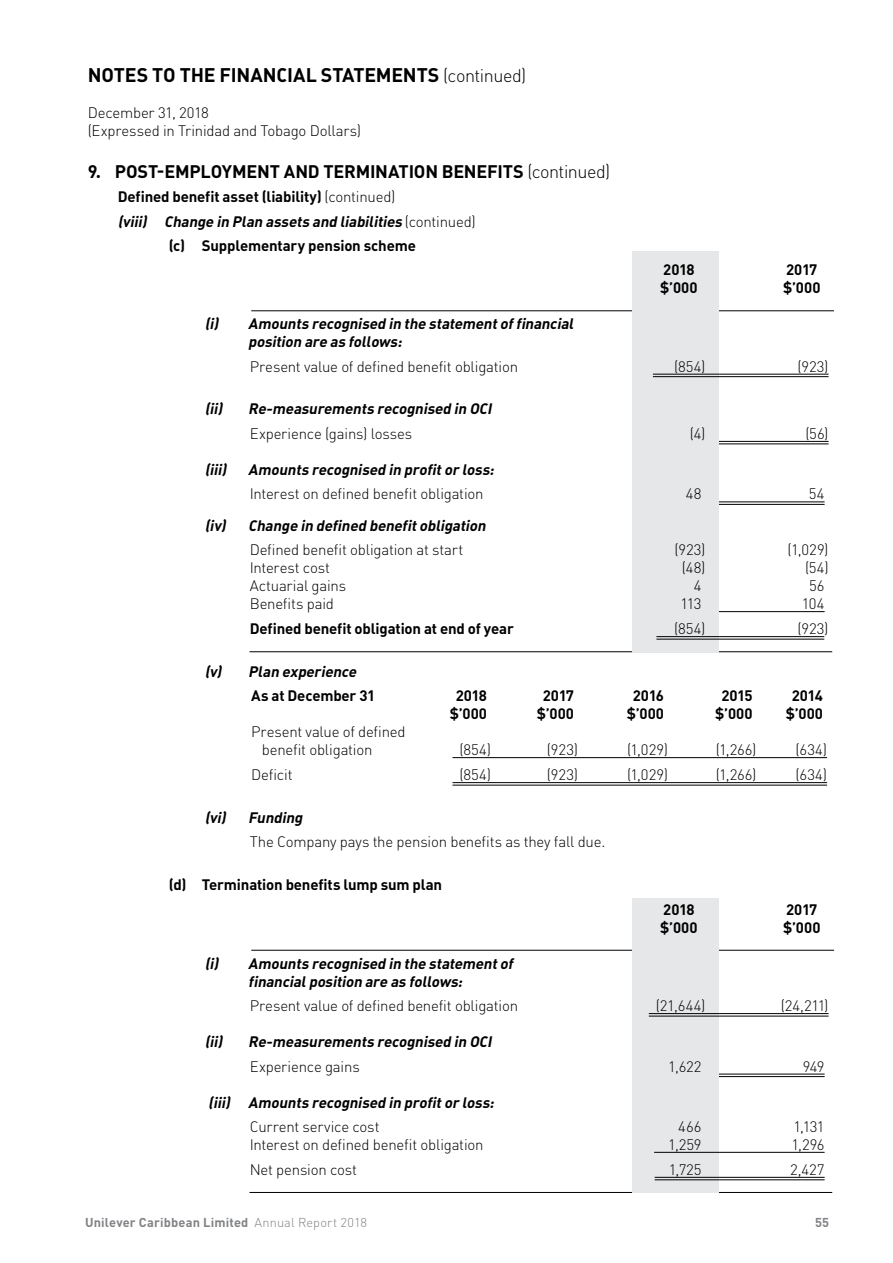
<style>
.page{position:relative;width:893px;height:1263px;background:#fff}
.page>*{position:absolute;margin:0;border:0;box-sizing:border-box;transform-origin:0 0}
.t1{font:700 19.5px "DIN Pro";letter-spacing:-.01em;color:#000}
.t2{font:700 18px "DIN Pro";letter-spacing:-.01em;color:#000}
.t3{font:300 15px/18px "DIN Pro";letter-spacing:-.01em;color:#000}
.t4{font:italic 700 15px/24.5px "DIN Pro";color:#000}
.t5{font:700 15px/18px "DIN Pro";letter-spacing:-.01em;color:#000;text-align:center}
.t6{font:700 12.75px "DIN Pro";letter-spacing:.015em;color:#808285}
.s1{font-weight:300;font-size:18px}
.s2{font-weight:300}
.s3{font-weight:300;font-style:normal}
.s4{font-weight:700;font-style:italic}
.s5{font-style:normal}
</style>
<div class="page">
<hr style="left:249px;top:1192px;width:583px;height:1px;background:#000">
<hr style="left:251px;top:950px;width:583px;height:1px;background:#000">
<hr style="left:249px;top:651px;width:583px;height:1px;background:#000">
<hr style="left:251px;top:310px;width:583px;height:1px;background:#000">
<hr style="left:651px;top:1076px;width:174px;height:1px;background:#000">
<hr style="left:651px;top:1074px;width:174px;height:1px;background:#000">
<hr style="left:452px;top:785px;width:375px;height:1px;background:#000">
<hr style="left:452px;top:782px;width:375px;height:1px;background:#000">
<hr style="left:452px;top:757px;width:375px;height:1px;background:#000">
<hr style="left:656px;top:611px;width:169px;height:1px;background:#000">
<hr style="left:654px;top:504px;width:171px;height:1px;background:#000">
<hr style="left:654px;top:502px;width:171px;height:1px;background:#000">
<hr style="left:655px;top:444px;width:174px;height:1px;background:#000">
<hr style="left:655px;top:441px;width:174px;height:1px;background:#000">
<div style="left:633px;top:898px;width:86px;height:294px;background:#e6e7e8"></div>
<div style="left:633px;top:251px;width:86px;height:402px;background:#e6e7e8"></div>
<hr style="left:653px;top:374px;width:176px;height:1px;background:#000">
<hr style="left:653px;top:376px;width:176px;height:1px;background:#000">
<hr style="left:656px;top:636px;width:168px;height:1px;background:#000">
<hr style="left:656px;top:639px;width:168px;height:1px;background:#000">
<hr style="left:649px;top:1013px;width:180px;height:1px;background:#000">
<hr style="left:649px;top:1016px;width:180px;height:1px;background:#000">
<hr style="left:654px;top:1152px;width:171px;height:1px;background:#000">
<hr style="left:655px;top:1177px;width:170px;height:1px;background:#000">
<hr style="left:655px;top:1179px;width:170px;height:1px;background:#000">
<h1 class="t1" style="left:88px;top:59px;width:440px">NOTES TO THE FINANCIAL STATEMENTS <span class="s1">(continued)</span></h1>
<p class="t3" style="left:88px;top:103px;width:275px">December 31, 2018<br>(Expressed in Trinidad and Tobago Dollars)</p>
<p class="t2" style="left:88px;top:156px;width:15px">9.</p>
<p class="t2" style="left:115px;top:156px;width:497px">POST-EMPLOYMENT AND TERMINATION BENEFITS <span class="s2">(continued)</span></p>
<p class="t5" style="left:118px;top:186px;width:279px">Defined benefit asset (liability) <span class="s2">(continued)</span></p>
<p class="t4" style="left:118px;top:207px;width:359px">(viii) Change in Plan assetsand liabilities<span class="s3">( c o n t i n u e d )</span></p>
<p class="t5" style="left:169px;top:234px;width:249px">(c) Supplementary pension scheme</p>
<p class="t4" style="left:248px;top:313px;width:330px;line-height:18px;text-indent:-44px">(i) Amountsrecognised in the statementoffinancial position are asfollows:</p>
<p class="t3" style="left:250px;top:356px;width:270px">Present value of defined benefit obligation</p>
<p class="t4" style="left:205px;top:395px;width:23px">(ii)</p>
<p class="t4" style="left:205px;top:455px;width:27px">(iii)</p>
<p class="t4" style="left:205px;top:511px;width:26px">(iv)</p>
<p class="t4" style="left:248px;top:395px;width:249px">Re-measurementsrecognised in OCI<br><span class="s3">Experience (gains) losses</span></p>
<p class="t3" style="left:248px;top:456px;width:251px;line-height:24.5px"><span class="s4">Amountsrecognised in profitorloss:<br></span>Interest on defined benefit obligation</p>
<p class="t4" style="left:248px;top:511px;width:243px">Change in defined benefitobligation<br><span class="s3">Defined benefit obligation at start</span></p>
<p class="t3" style="left:250px;top:558px;width:98px">Interest cost<br>Actuarial gains<br>Benefits paid</p>
<p class="t5" style="left:250px;top:618px;width:266px">Defined benefit obligation at end of year</p>
<p class="t4" style="left:205px;top:657px;width:22px">(v)</p>
<p class="t4" style="left:248px;top:657px;width:128px">Plan experience<br><span class="s5">As at December 31</span></p>
<p class="t3" style="left:262px;top:722px;width:145px;text-indent:-11px">Present value of defined benefit obligation</p>
<p class="t3" style="left:251px;top:764px;width:43px">Deficit</p>
<p class="t5" style="left:450px;top:685px;width:39px">2018 $’000</p>
<p class="t3" style="left:459px;top:736px;width:33px;line-height:24.8px">(854) (854)</p>
<p class="t5" style="left:537px;top:685px;width:39px">2017 $’000</p>
<p class="t3" style="left:547px;top:736px;width:33px;line-height:24.8px">(923) (923)</p>
<p class="t4" style="left:205px;top:803px;width:26px">(vi)</p>
<p class="t3" style="left:248px;top:804px;width:359px;line-height:24.5px"><span class="s4">Funding<br></span>The Company pays the pension benefits as they fall due.</p>
<p class="t5" style="left:169px;top:874px;width:19px">(d)</p>
<p class="t5" style="left:202px;top:874px;width:242px">Termination benefits lump sum plan</p>
<p class="t4" style="left:205px;top:952px;width:313px;line-height:18px;text-align:center">(i) Amountsrecognised in the statementof financialposition are asfollows:</p>
<p class="t3" style="left:250px;top:995px;width:270px">Present value of defined benefit obligation</p>
<p class="t4" style="left:205px;top:1028px;width:23px">(ii)</p>
<p class="t4" style="left:248px;top:1028px;width:249px">Re-measurementsrecognised in OCI<br><span class="s3">Experience gains</span></p>
<p class="t4" style="left:250px;top:1088px;width:250px;text-indent:-41px">(iii) Amountsrecognised in profitorloss:<br><span class="s3">Current service cost</span></p>
<p class="t3" style="left:250px;top:1131px;width:235px;line-height:24.8px">Interest on defined benefit obligation<br>Net pension cost</p>
<p class="t5" style="left:660px;top:259px;width:39px;text-align:left">2018 $’000</p>
<p class="t3" style="left:674px;top:356px;width:33px">(854)</p>
<p class="t3" style="left:690px;top:423px;width:17px">(4)</p>
<p class="t3" style="left:686px;top:484px;width:17px">48</p>
<p class="t3" style="left:674px;top:540px;width:33px;text-align:right">(923) (48)<br>4<br>113</p>
<p class="t3" style="left:674px;top:618px;width:33px">(854)</p>
<p class="t5" style="left:627px;top:685px;width:39px">2016 $’000</p>
<p class="t3" style="left:627px;top:736px;width:42px;line-height:24.8px">(1,029) (1,029)</p>
<p class="t5" style="left:715px;top:685px;width:39px">2015 $’000</p>
<p class="t3" style="left:716px;top:736px;width:42px;line-height:24.8px">(1,266) (1,266)</p>
<p class="t5" style="left:660px;top:898px;width:39px;text-align:left">2018 $’000</p>
<p class="t3" style="left:656px;top:995px;width:51px">(21,644)</p>
<p class="t3" style="left:668px;top:1056px;width:35px">1,622</p>
<p class="t3" style="left:668px;top:1116px;width:35px;text-align:right">466<br>1,259</p>
<p class="t3" style="left:669px;top:1159px;width:34px">1,725</p>
<p class="t5" style="left:783px;top:259px;width:39px;text-align:left">2017 $’000</p>
<p class="t3" style="left:797px;top:356px;width:33px">(923)</p>
<p class="t3" style="left:805px;top:423px;width:25px">(56)</p>
<p class="t3" style="left:809px;top:484px;width:17px">54</p>
<p class="t3" style="left:788px;top:540px;width:42px;text-align:right">(1,029) (54)<br>56<br>104</p>
<p class="t3" style="left:797px;top:618px;width:33px">(923)</p>
<p class="t5" style="left:786px;top:685px;width:39px">2014 $’000</p>
<p class="t3" style="left:795px;top:736px;width:33px;line-height:24.8px">(634) (634)</p>
<p class="t5" style="left:783px;top:898px;width:39px;text-align:left">2017 $’000</p>
<p class="t3" style="left:781px;top:995px;width:49px">(24,211)</p>
<p class="t3" style="left:803px;top:1056px;width:23px">949</p>
<p class="t3" style="left:791px;top:1116px;width:35px">1,131<br>1,296</p>
<p class="t3" style="left:790px;top:1159px;width:36px">2,427</p>
<p class="t6" style="left:85px;top:1211px;width:283px">Unilever Caribbean Limited <span class="s2">Annual Report 2018</span></p>
<p class="t6" style="left:815px;top:1211px;width:16px">55</p>
</div>
